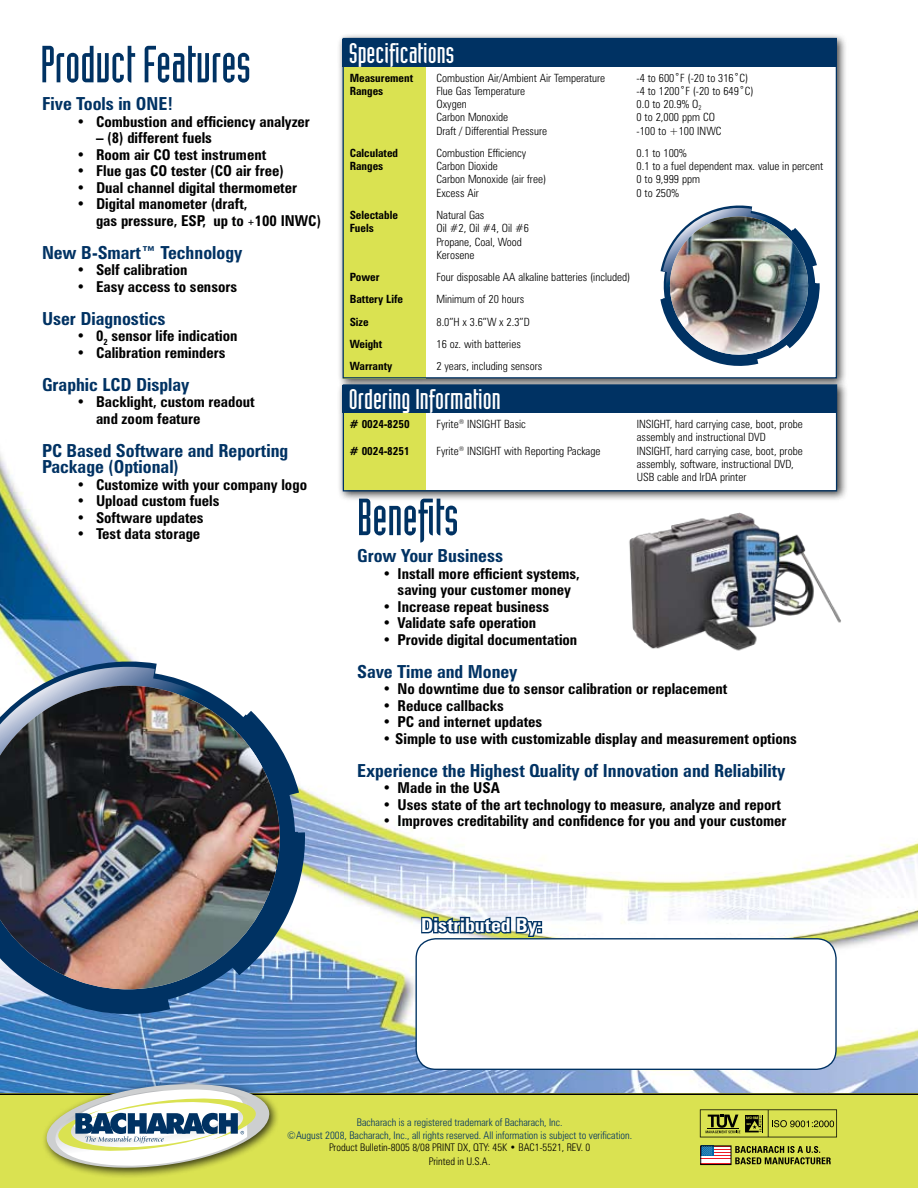
<style>
.page{position:relative;width:918px;height:1188px;background:#fff}
.page>*{position:absolute;margin:0;border:0;box-sizing:border-box;transform-origin:0 0}
.t1{font:51.15px "Industria Solid";color:#003263}
.t2{font:27.9px "Industria Solid";color:#fff;scale:1.09 1}
.t3{font:700 condensed 19.2px "Zurich BT";color:#fff;scale:1.06 1}
.t4{font:700 condensed 18px/16.5px "Zurich BT";color:#003263}
.t5{font:700 condensed 15px/16.5px "Zurich BT";color:#000}
.t6{font:300 condensed 11.4px/13.2px "Zurich BT";color:#000}
.t7{font:700 condensed 11.4px "Zurich BT";color:#000}
.t8{font:300 condensed 10.5px/12.6px "Zurich BT";color:#003263;text-align:center}
.t9{font:300 condensed 10.5px/13.5px "Zurich BT";color:#000;text-align:center}
.s1{font-size:8.7px}
</style>
<div class="page">
<img style="left:0;top:453px;width:918px;height:641px">
<div style="left:0;top:1094px;width:918px;height:94px;background:#dae251"></div>
<div style="left:337px;top:33px;width:529px;height:363px;background:#000;opacity:.75"></div>
<div style="left:343px;top:66px;width:494px;height:312px;background:#fff"></div>
<div style="left:343px;top:66px;width:82px;height:312px;background:#dae251"></div>
<div style="left:343px;top:39px;width:494px;height:27px;background:#003263"></div>
<svg style="left:700px;top:1109px;width:137px;height:28px"></svg>
<svg style="left:420px;top:916px;width:122px;height:25px"></svg>
<div style="left:416px;top:939px;width:420px;height:130px;background:#fff;border-radius:20px"></div>
<div style="left:415px;top:938px;width:422px;height:132px;border:1px solid #003263;border-radius:20px"></div>
<hr style="left:0;top:1094px;width:918px;height:1px;background:#000">
<div style="left:41px;top:1079px;width:245px;height:106px;background:#000;opacity:.75"></div>
<svg style="left:44px;top:1079px;width:228px;height:94px"></svg>
<svg style="left:660px;top:205px;width:160px;height:161px"></svg>
<img style="left:665px;top:216px;width:148px;height:144px">
<svg style="left:0;top:652px;width:306px;height:367px"></svg>
<img style="left:0;top:667px;width:299px;height:345px">
<svg style="left:0;top:674px;width:291px;height:327px"></svg>
<img style="left:0;top:686px;width:291px;height:311px">
<div style="left:701px;top:1146px;width:30px;height:19px;border:1px solid #000"></div>
<svg style="left:702px;top:1146px;width:129px;height:18px"></svg>
<div style="left:337px;top:379px;width:529px;height:162px;background:#000;opacity:.75"></div>
<div style="left:343px;top:413px;width:494px;height:77px;background:#fff"></div>
<div style="left:343px;top:413px;width:82px;height:77px;background:#dae251"></div>
<div style="left:343px;top:385px;width:494px;height:28px;background:#003263"></div>
<div style="left:343px;top:384px;width:494px;height:107px;border:1px solid #003263"></div>
<img style="left:619px;top:498px;width:225px;height:160px">
<h1 class="t1" style="left:40px;top:36px;width:212px">Product Features</h1>
<p class="t4" style="left:42px;top:95px;width:133px">Five Tools in ONE !</p>
<p class="t5" style="left:76px;top:113px;width:235px">• Combustion and efficiency analyzer</p>
<p class="t5" style="left:96px;top:129px;width:118px">– (8) different fuels</p>
<p class="t5" style="left:76px;top:146px;width:191px">• Room air CO test instrument</p>
<p class="t5" style="left:76px;top:162px;width:209px">• Flue gas CO tester (CO air free)</p>
<p class="t5" style="left:76px;top:179px;width:222px">• Dual channel digital thermometer</p>
<p class="t5" style="left:96px;top:195px;width:227px;text-indent:-20px">• Digital manometer (draft,<br>gas pressure, ESP, up to <span class="s1">+</span>100 INWC)</p>
<p class="t4" style="left:42px;top:244px;width:202px">New B-Smart™ Technology</p>
<p class="t5" style="left:76px;top:261px;width:113px">• Self calibration</p>
<p class="t5" style="left:76px;top:278px;width:162px">• Easy access to sensors</p>
<p class="t4" style="left:42px;top:310px;width:125px">User Diagnostics</p>
<p class="t5" style="left:76px;top:327px;width:163px">• 0<sub>2</sub> sensor life indication</p>
<p class="t5" style="left:77px;top:344px;width:151px">• Calibration reminders</p>
<p class="t4" style="left:42px;top:376px;width:149px">Graphic LCD Display</p>
<p class="t5" style="left:96px;top:393px;width:160px;text-indent:-20px">• Backlight, custom readout and zoom feature</p>
<p class="t4" style="left:42px;top:442px;width:248px">PC Based Software and Reporting<br>Package (Optional)</p>
<p class="t5" style="left:76px;top:476px;width:232px">• Customize with your company logo</p>
<p class="t5" style="left:76px;top:492px;width:144px">• Upload custom fuels</p>
<p class="t5" style="left:76px;top:509px;width:129px">• Software updates</p>
<p class="t5" style="left:76px;top:525px;width:125px">• Test data storage</p>
<h2 class="t2" style="left:349px;top:37px;width:98px">Specifications</h2>
<p class="t7" style="left:350px;top:71px;width:65px">Measurement</p>
<p class="t6" style="left:436px;top:71px;width:170px">Combustion Air/Ambient Air Temperature</p>
<p class="t6" style="left:637px;top:71px;width:113px">-4 to 600˚F (-20 to 316˚C)</p>
<p class="t7" style="left:350px;top:84px;width:35px">Ranges</p>
<p class="t6" style="left:436px;top:84px;width:90px">Flue Gas Temperature</p>
<p class="t6" style="left:637px;top:84px;width:119px">-4 to 1200˚F (-20 to 649˚C)</p>
<p class="t6" style="left:436px;top:97px;width:32px">Oxygen</p>
<p class="t6" style="left:637px;top:97px;width:66px">0.0 to 20.9% O<sub>2</sub></p>
<p class="t6" style="left:436px;top:111px;width:73px">Carbon Monoxide</p>
<p class="t6" style="left:637px;top:111px;width:80px">0 to 2,000 ppm CO</p>
<p class="t6" style="left:436px;top:124px;width:112px">Draft / Differential Pressure</p>
<p class="t6" style="left:637px;top:124px;width:86px">-100 to +100 INWC</p>
<p class="t7" style="left:350px;top:146px;width:50px">Calculated</p>
<p class="t6" style="left:436px;top:146px;width:91px">Combustion Efficiency</p>
<p class="t6" style="left:637px;top:146px;width:52px">0.1 to 100%</p>
<p class="t7" style="left:350px;top:159px;width:35px">Ranges</p>
<p class="t6" style="left:436px;top:159px;width:63px">Carbon Dioxide</p>
<p class="t6" style="left:637px;top:159px;width:188px">0.1 to a fuel dependent max. value in percent</p>
<p class="t6" style="left:436px;top:173px;width:111px">Carbon Monoxide (air free)</p>
<p class="t6" style="left:637px;top:173px;width:65px">0 to 9,999 ppm</p>
<p class="t6" style="left:436px;top:186px;width:44px">Excess Air</p>
<p class="t6" style="left:637px;top:186px;width:44px">0 to 250%</p>
<p class="t7" style="left:350px;top:208px;width:50px">Selectable</p>
<p class="t6" style="left:436px;top:208px;width:49px">Natural Gas</p>
<p class="t7" style="left:350px;top:221px;width:26px">Fuels</p>
<p class="t6" style="left:436px;top:222px;width:94px">Oil #2, Oil #4, Oil #6<br>Propane, Coal, Wood<br>Kerosene</p>
<p class="t7" style="left:350px;top:270px;width:31px">Power</p>
<p class="t6" style="left:436px;top:270px;width:195px">Four disposable AA alkaline batteries (included)</p>
<p class="t7" style="left:350px;top:292px;width:55px">Battery Life</p>
<p class="t6" style="left:436px;top:293px;width:89px">Minimum of 20 hours</p>
<p class="t7" style="left:350px;top:315px;width:20px">Size</p>
<p class="t6" style="left:436px;top:315px;width:95px">8.0”H x 3.6”W x 2.3”D</p>
<p class="t7" style="left:350px;top:337px;width:34px">Weight</p>
<p class="t6" style="left:436px;top:337px;width:86px">16 oz. with batteries</p>
<p class="t7" style="left:350px;top:359px;width:44px">Warranty</p>
<p class="t6" style="left:436px;top:360px;width:107px">2 years, including sensors</p>
<h2 class="t2" style="left:349px;top:384px;width:141px">Ordering Information</h2>
<p class="t7" style="left:350px;top:417px;width:61px"># 0024-8250</p>
<p class="t6" style="left:437px;top:417px;width:51px">Fyrite<sup>®</sup> InSight</p>
<p class="t6" style="left:504px;top:417px;width:23px">Basic</p>
<p class="t6" style="left:637px;top:417px;width:168px">In Sight, hard carrying case, boot, probe assembly and instructional DVD</p>
<p class="t7" style="left:350px;top:444px;width:61px"># 0024-8251</p>
<p class="t6" style="left:437px;top:444px;width:51px">Fyrite<sup>®</sup> InSight</p>
<p class="t6" style="left:504px;top:444px;width:98px">with Reporting Package</p>
<p class="t6" style="left:637px;top:444px;width:168px">In Sight, hard carrying case, boot, probe assembly, software, instructional dvd,<br>USB cable and IrDA printer</p>
<h1 class="t1" style="left:357px;top:489px;width:103px">Benefits</h1>
<p class="t4" style="left:357px;top:547px;width:148px">Grow Your Business</p>
<p class="t5" style="left:383px;top:565px;width:199px;text-align:center">• Install more efficient systems, saving your customer money</p>
<p class="t5" style="left:383px;top:598px;width:168px">• Increase repeat business</p>
<p class="t5" style="left:383px;top:614px;width:155px">• Validate safe operation</p>
<p class="t5" style="left:383px;top:631px;width:196px">• Provide digital documentation</p>
<p class="t4" style="left:357px;top:663px;width:162px">Save Time and Money</p>
<p class="t5" style="left:383px;top:680px;width:346px">• No downtime due to sensor calibration or replacement</p>
<p class="t5" style="left:383px;top:697px;width:123px">• Reduce callbacks</p>
<p class="t5" style="left:383px;top:713px;width:161px">• PC and internet updates</p>
<p class="t5" style="left:383px;top:730px;width:416px">• Simple to use with customizable display and measurement options</p>
<p class="t4" style="left:357px;top:762px;width:430px">Experience the Highest Quality of Innovation and Reliability</p>
<p class="t5" style="left:383px;top:779px;width:119px">• Made in the USA</p>
<p class="t5" style="left:383px;top:796px;width:400px">• Uses state of the art technology to measure, analyze and report</p>
<p class="t5" style="left:383px;top:812px;width:405px">• Improves creditability and confidence for you and your customer</p>
<p class="t3" style="left:421px;top:913px;width:116px">Distributed By:</p>
<p class="t8" style="left:287px;top:1116px;width:346px">Bacharach is a registered trademark of Bacharach, Inc.<br>©August 2008, Bacharach, Inc., all rights reserved. All information is subject to verification.</p>
<p class="t9" style="left:329px;top:1141px;width:263px">Product Bulletin-8005 8/08 PRINT DX, QTY: 45K • BAC1-5521, REV. 0<br>Printed in U.S.A.</p>
</div>
